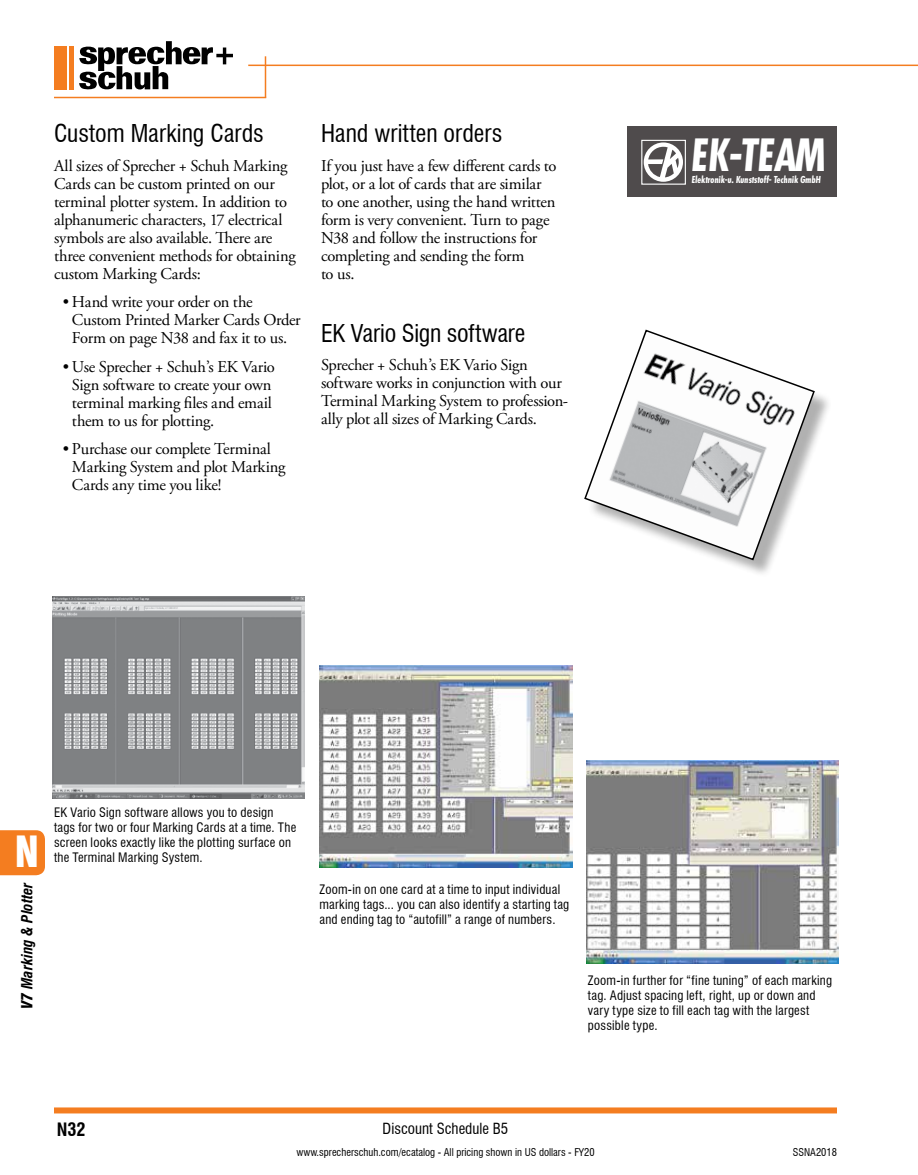
<style>
.page{position:relative;width:918px;height:1175px;background:#fff}
.page>*{position:absolute;margin:0;border:0;box-sizing:border-box;transform-origin:0 0}
.t1{font:700 condensed 43.2px "Futura";color:#fff}
.t2{font:900 condensed 42px "Swiss 721 BT";color:#fff}
.t3{font:condensed 24px "Swiss 721 BT";color:#000}
.t4{font:700 condensed 18px "Swiss 721 BT";color:#000}
.t5{font:16.5px/18px "Adobe Garamond Pro";letter-spacing:-.015em;color:#000}
.t6{font:condensed 15px "Swiss 721 BT";color:#000}
.t7{font:italic 700 condensed 15px "Swiss 721 BT";color:#000}
.t8{font:condensed 12.75px/15px "Swiss 721 BT";letter-spacing:.015em;color:#000}
.t9{font:condensed 10.5px "Swiss 721 BT";color:#000}
.t10{font:700 condensed 9.3px "Futura";color:#fff}
.s1{font-weight:900}
</style>
<div class="page">
<div style="left:0;top:830px;width:45px;height:45px;background:#f47d20"></div>
<div style="left:54px;top:1107px;width:783px;height:6px;background:#f47d20"></div>
<hr style="left:248px;top:65px;width:670px;height:1px;background:#f47d20">
<hr style="left:265px;top:56px;width:1px;height:41px;background:#f47d20">
<hr style="left:54px;top:97px;width:212px;height:1px;background:#f47d20">
<svg style="left:79px;top:41px;width:154px;height:49px"></svg>
<div style="left:54px;top:46px;width:13px;height:44px;background:#f47d20"></div>
<hr style="left:69px;top:46px;width:4px;height:44px;background:#f47d20">
<img style="left:52px;top:597px;width:252px;height:201px">
<div style="left:627px;top:126px;width:210px;height:71px;background:#4f4b4c"></div>
<div style="left:641px;top:140px;width:45px;height:45px;background:#4f4b4c;border:1px solid #fff"></div>
<svg style="left:644px;top:142px;width:39px;height:40px"></svg>
<div style="left:587px;top:333px;width:246px;height:245px;background:#000;opacity:.31"></div>
<svg style="left:584px;top:329px;width:232px;height:232px"></svg>
<img style="left:587px;top:760px;width:252px;height:203px">
<img style="left:320px;top:665px;width:253px;height:202px">
<h3 class="t3" style="left:54px;top:119px;width:211px">Custom Marking Cards</h3>
<p class="t5" style="left:54px;top:157px;width:243px">All sizes of Sprecher + Schuh Marking Cards can be custom printed on our terminal plotter system. In addition to alphanumeric characters, 17 electrical symbols are also available. There are three convenient methods for obtaining custom Marking Cards:</p>
<p class="t5" style="left:72px;top:293px;width:230px;text-indent:-9px">• Hand write your order on the<br>Custom Printed Marker Cards Order<br>Form on page N38 and fax it to us.</p>
<p class="t5" style="left:72px;top:358px;width:204px;text-indent:-9px">• Use Sprecher + Schuh’s EK Vario<br>Sign software to create your own terminal marking files and email them to us for plotting.</p>
<p class="t5" style="left:72px;top:440px;width:215px;text-indent:-9px">• Purchase our complete Terminal<br>Marking System and plot Marking<br>Cards any time you like!</p>
<h3 class="t3" style="left:321px;top:119px;width:183px">Hand written orders</h3>
<p class="t5" style="left:321px;top:157px;width:237px">If you just have a few different cards to plot, or a lot of cards that are similar to one another, using the hand written form is very convenient. Turn to page<br>N38 and follow the instructions for completing and sending the form<br>to us.</p>
<h3 class="t3" style="left:321px;top:318px;width:206px">EK Vario Sign software</h3>
<p class="t5" style="left:321px;top:356px;width:249px">Sprecher + Schuh’s EK Vario Sign software works in conjunction with our Terminal Marking System to profession&shy;ally plot all sizes of Marking Cards.</p>
<h1 class="t1" style="left:690px;top:127px;width:46px">EK</h1>
<p class="t10" style="left:691px;top:174px;width:132px">Elektronik-u. Kunststoff- Technik GmbH</p>
<h1 class="t1" style="left:728px;top:127px;width:75px">-TEA</h1>
<h1 class="t1" style="left:794px;top:127px;width:38px">M</h1>
<h2 class="t2" style="left:14px;top:826px;width:26px">N</h2>
<p class="t7" style="left:18px;top:1009px;width:129px;rotate:-90deg"><span class="s1">V7</span> Marking &amp; Plotter</p>
<p class="t8" style="left:54px;top:805px;width:244px">EK Vario Sign software allows you to design tags for two or four Marking Cards at a time. The screen looks exactly like the plotting surface on the Terminal Marking System.</p>
<p class="t8" style="left:319px;top:881px;width:251px">Zoom-in on one card at a time to input individual marking tags... you can also identify a starting tag and ending tag to “autofill” a range of numbers.</p>
<p class="t8" style="left:588px;top:973px;width:246px">Zoom-in further for “fine tuning” of each marking tag. Adjust spacing left, right, up or down and vary type size to fill each tag with the largest possible type.</p>
<p class="t4" style="left:57px;top:1118px;width:30px">N32</p>
<p class="t6" style="left:383px;top:1119px;width:127px">Discount Schedule B5</p>
<p class="t9" style="left:296px;top:1146px;width:300px">www.sprecherschuh.com/ecatalog - All pricing shown in US dollars - FY20</p>
<p class="t9" style="left:273px;top:1146px;width:347px">visit www.sprecherschuh.com/ecatalog for pricing and the most up to date information</p>
<p class="t9" style="left:793px;top:1146px;width:46px">SSNA2018</p>
</div>
